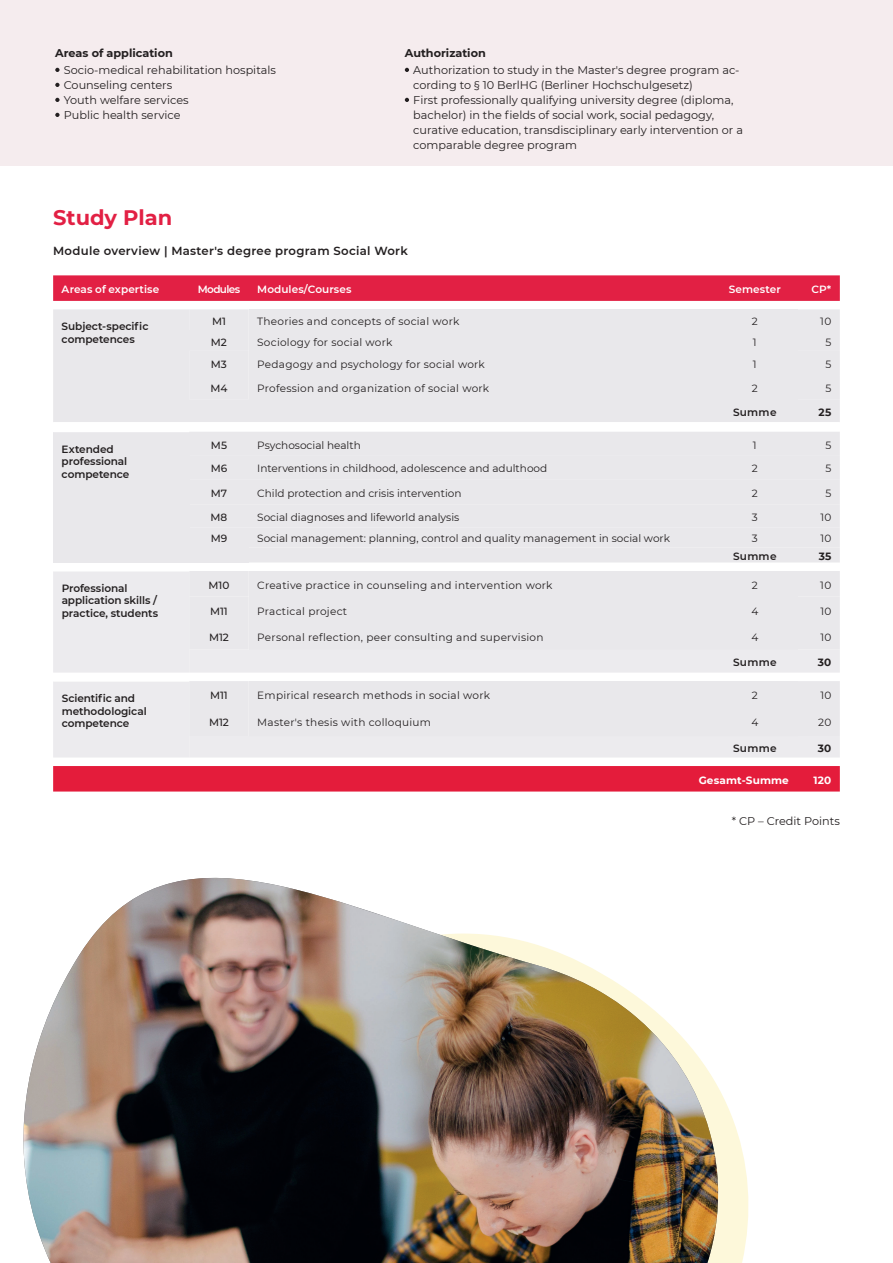
<style>
.page{position:relative;width:893px;height:1263px;background:#fff}
.page>*{position:absolute;margin:0;border:0;box-sizing:border-box;transform-origin:0 0}
.t1{font:700 21px "Montserrat";color:#e22044}
.t2{font:600 11.7px "Montserrat";letter-spacing:.025em;color:#231f20}
.t3{font:11.25px/15px "Montserrat";color:#231f20}
.t4{font:700 11.25px "Montserrat";color:#231f20}
.t5{font:10.5px "Montserrat";letter-spacing:.02em;color:#231f20}
.t6{font:10.5px "Montserrat";color:#231f20}
.t7{font:600 10.5px/12.6px "Montserrat";letter-spacing:-.005em;color:#231f20}
.t8{font:600 10.5px "Montserrat";letter-spacing:.005em;color:#fff}
.t9{font:500 10.5px "Montserrat";letter-spacing:-.005em;color:#231f20}
.t10{font:700 10.5px "Montserrat";letter-spacing:.015em;color:#fff}
.t11{font:700 10.5px "Montserrat";letter-spacing:.015em;color:#231f20}
.t12{font:600 10.5px "Montserrat";letter-spacing:-.055em;color:#fff}
</style>
<div class="page">
<img style="left:23px;top:878px;width:722px;height:385px">
<div style="left:0;top:0;width:893px;height:165px;background:#f5ecee"></div>
<svg style="left:53px;top:275px;width:787px;height:26px;background:#e22447"></svg>
<div style="left:53px;top:309px;width:787px;height:113px;background:#e9e8eb"></div>
<div style="left:189px;top:309px;width:651px;height:21px;background:#e9e8eb"></div>
<div style="left:249px;top:309px;width:463px;height:21px;background:#e9e8eb"></div>
<div style="left:712px;top:309px;width:85px;height:21px;background:#e9e8eb"></div>
<div style="left:249px;top:330px;width:463px;height:21px;background:#e9e8eb"></div>
<div style="left:712px;top:330px;width:85px;height:21px;background:#e9e8eb"></div>
<div style="left:189px;top:351px;width:651px;height:48px;background:#e9e8eb"></div>
<div style="left:249px;top:375px;width:463px;height:24px;background:#e9e8eb"></div>
<div style="left:712px;top:375px;width:85px;height:24px;background:#e9e8eb"></div>
<svg style="left:53px;top:562px;width:787px;height:196px"></svg>
<div style="left:53px;top:432px;width:136px;height:130px;background:#e9e8eb"></div>
<div style="left:189px;top:432px;width:651px;height:130px;background:#e9e8eb"></div>
<div style="left:53px;top:571px;width:787px;height:186px;background:#e9e8eb"></div>
<div style="left:53px;top:766px;width:787px;height:25px;background:#e41c3b"></div>
<hr style="left:53px;top:571px;width:136px;height:1px;background:#fff">
<hr style="left:53px;top:681px;width:136px;height:1px;background:#fff">
<svg style="left:55px;top:68px;width:5px;height:4px"></svg>
<svg style="left:55px;top:83px;width:5px;height:4px"></svg>
<svg style="left:55px;top:98px;width:5px;height:4px"></svg>
<svg style="left:55px;top:113px;width:5px;height:4px"></svg>
<svg style="left:405px;top:68px;width:4px;height:4px"></svg>
<svg style="left:405px;top:98px;width:4px;height:4px"></svg>
<p class="t4" style="left:55px;top:45px;width:119px">Areas of application</p>
<p class="t3" style="left:64px;top:62px;width:214px">Socio-medical rehabilitation hospitals<br>Counseling centers<br>Youth welfare services<br>Public health service</p>
<p class="t4" style="left:405px;top:45px;width:83px">Authorization</p>
<p class="t3" style="left:413px;top:62px;width:331px">Authorization to study in the Master's degree program ac&shy;cording to § 10 BerlHG (Berliner Hochschulgesetz)<br>First professionally qualifying university degree (diploma, bachelor) in the fields of social work, social pedagogy, curative education, transdisciplinary early intervention or a comparable degree program</p>
<h1 class="t1" style="left:53px;top:202px;width:121px">Study Plan</h1>
<p class="t2" style="left:53px;top:243px;width:356px">Module overview | Master's degree program Social Work</p>
<p class="t8" style="left:62px;top:282px;width:99px">Areas of expertise</p>
<p class="t12" style="left:198px;top:282px;width:44px">Modules</p>
<p class="t8" style="left:257px;top:282px;width:96px">Modules/Courses</p>
<p class="t8" style="left:729px;top:282px;width:54px">Semester</p>
<p class="t8" style="left:811px;top:282px;width:21px">CP*</p>
<p class="t7" style="left:62px;top:320px;width:88px">Subject-specific competences</p>
<p class="t9" style="left:212px;top:314px;width:15px">M1</p>
<p class="t5" style="left:257px;top:314px;width:204px">Theories and concepts of social work</p>
<p class="t5" style="left:752px;top:314px;width:7px">2</p>
<p class="t5" style="left:820px;top:314px;width:13px">10</p>
<p class="t9" style="left:211px;top:334px;width:17px">M2</p>
<p class="t5" style="left:257px;top:335px;width:137px">Sociology for social work</p>
<p class="t5" style="left:753px;top:335px;width:5px">1</p>
<p class="t5" style="left:825px;top:335px;width:7px">5</p>
<p class="t9" style="left:211px;top:357px;width:17px">M3</p>
<p class="t5" style="left:257px;top:357px;width:229px">Pedagogy and psychology for social work</p>
<p class="t5" style="left:753px;top:357px;width:5px">1</p>
<p class="t5" style="left:825px;top:357px;width:7px">5</p>
<p class="t9" style="left:211px;top:381px;width:18px">M4</p>
<p class="t5" style="left:257px;top:381px;width:233px">Profession and organization of social work</p>
<p class="t5" style="left:752px;top:381px;width:7px">2</p>
<p class="t5" style="left:825px;top:381px;width:7px">5</p>
<p class="t7" style="left:733px;top:405px;width:45px">Summe</p>
<p class="t11" style="left:819px;top:404px;width:14px">25</p>
<p class="t7" style="left:62px;top:442px;width:69px">Extended professional competence</p>
<p class="t9" style="left:211px;top:437px;width:18px">M5</p>
<p class="t6" style="left:257px;top:437px;width:105px">Psychosocial health</p>
<p class="t5" style="left:753px;top:437px;width:5px">1</p>
<p class="t5" style="left:825px;top:437px;width:7px">5</p>
<p class="t9" style="left:211px;top:461px;width:18px">M6</p>
<p class="t6" style="left:257px;top:461px;width:292px">Interventions in childhood, adolescence and adulthood</p>
<p class="t5" style="left:752px;top:461px;width:7px">2</p>
<p class="t5" style="left:825px;top:461px;width:7px">5</p>
<p class="t9" style="left:211px;top:486px;width:18px">M7</p>
<p class="t6" style="left:257px;top:486px;width:206px">Child protection and crisis intervention</p>
<p class="t5" style="left:752px;top:486px;width:7px">2</p>
<p class="t5" style="left:825px;top:486px;width:7px">5</p>
<p class="t9" style="left:211px;top:510px;width:18px">M8</p>
<p class="t6" style="left:257px;top:510px;width:204px">Social diagnoses and lifeworld analysis</p>
<p class="t5" style="left:752px;top:510px;width:7px">3</p>
<p class="t5" style="left:820px;top:510px;width:13px">10</p>
<p class="t9" style="left:211px;top:531px;width:18px">M9</p>
<p class="t6" style="left:257px;top:531px;width:414px">Social management: planning, control and quality management in social work</p>
<p class="t5" style="left:752px;top:531px;width:7px">3</p>
<p class="t5" style="left:820px;top:531px;width:13px">10</p>
<p class="t7" style="left:733px;top:550px;width:45px">Summe</p>
<p class="t11" style="left:819px;top:549px;width:14px">35</p>
<p class="t7" style="left:62px;top:581px;width:98px">Professional application skills / practice, students</p>
<p class="t9" style="left:209px;top:578px;width:22px">M10</p>
<p class="t5" style="left:257px;top:578px;width:297px">Creative practice in counseling and intervention work</p>
<p class="t5" style="left:752px;top:578px;width:7px">2</p>
<p class="t5" style="left:820px;top:578px;width:13px">10</p>
<p class="t9" style="left:210px;top:604px;width:19px">M11</p>
<p class="t5" style="left:257px;top:604px;width:91px">Practical project</p>
<p class="t5" style="left:751px;top:604px;width:8px">4</p>
<p class="t5" style="left:820px;top:604px;width:13px">10</p>
<p class="t9" style="left:209px;top:630px;width:21px">M12</p>
<p class="t5" style="left:257px;top:630px;width:288px">Personal reflection, peer consulting and supervision</p>
<p class="t5" style="left:751px;top:630px;width:8px">4</p>
<p class="t5" style="left:820px;top:630px;width:13px">10</p>
<p class="t7" style="left:733px;top:656px;width:45px">Summe</p>
<p class="t11" style="left:818px;top:655px;width:15px">30</p>
<p class="t7" style="left:62px;top:691px;width:87px">Scientific and methodological competence</p>
<p class="t9" style="left:210px;top:687px;width:19px">M11</p>
<p class="t5" style="left:257px;top:688px;width:234px">Empirical research methods in social work</p>
<p class="t5" style="left:752px;top:688px;width:7px">2</p>
<p class="t5" style="left:820px;top:688px;width:13px">10</p>
<p class="t9" style="left:209px;top:715px;width:21px">M12</p>
<p class="t5" style="left:257px;top:715px;width:175px">Master's thesis with colloquium</p>
<p class="t5" style="left:751px;top:715px;width:8px">4</p>
<p class="t5" style="left:818px;top:715px;width:15px">20</p>
<p class="t7" style="left:733px;top:741px;width:45px">Summe</p>
<p class="t11" style="left:818px;top:740px;width:15px">30</p>
<p class="t10" style="left:699px;top:772px;width:92px">Gesamt-Summe</p>
<p class="t10" style="left:813px;top:772px;width:19px">120</p>
<p class="t3" style="left:732px;top:813px;width:110px">* CP – Credit Points</p>
</div>
